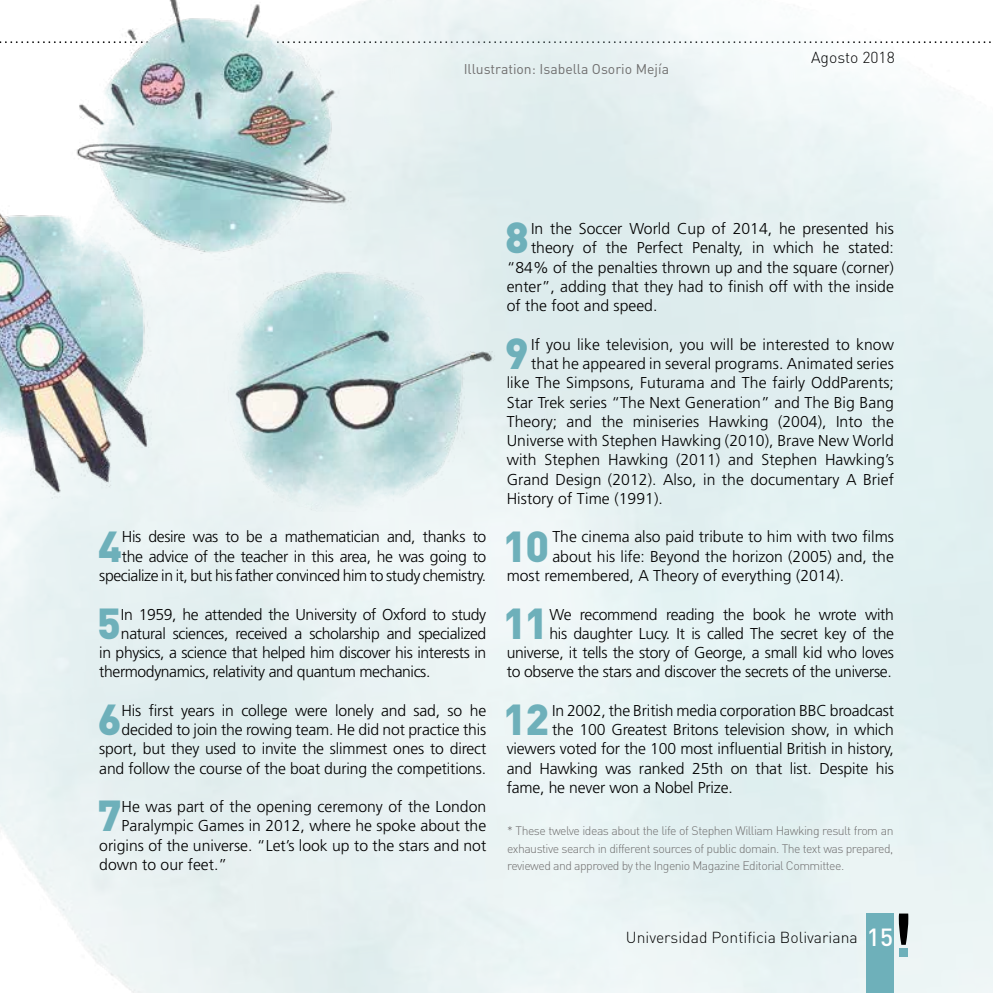
<style>
.page{position:relative;width:993px;height:993px;background:#fff}
.page>*{position:absolute;margin:0;border:0;box-sizing:border-box;transform-origin:0 0}
.t1{font:900 42.7px "DIN Pro";color:#6eb0ba}
.t2{font:300 15.75px/19.2px "Frutiger LT Std";letter-spacing:-.01em;color:#000;text-align:right}
.t3{font:300 15.75px "DIN Pro";color:#000}
.t4{font:14px "DIN Pro";color:#706f6f}
.t5{font:300 12.25px/17.5px "DIN Pro";letter-spacing:-.04em;color:#706f6f;text-align:justify}
.s1{font-weight:500;font-size:24.5px;color:#fff}
</style>
<div class="page">
<img style="left:0;top:0;width:992px;height:992px">
<div style="left:866px;top:913px;width:27px;height:79px;background:#6eb0ba"></div>
<div style="left:898px;top:948px;width:9px;height:8px;background:#6eb0ba"></div>
<svg style="left:898px;top:913px;width:10px;height:31px"></svg>
<img style="left:0;top:692px;width:24px;height:285px">
<div style="left:0;top:509px;width:37px;height:177px;background:#edf5f5"></div>
<img style="left:192px;top:250px;width:304px;height:261px">
<img style="left:0;top:166px;width:159px;height:343px">
<img style="left:71px;top:0;width:301px;height:267px">
<p class="t4" style="left:463px;top:58px;width:207px">Illustration: Isabella Osorio Mejía</p>
<p class="t3" style="left:810px;top:45px;width:85px">Agosto 2018</p>
<p class="t2" style="left:99px;top:527px;width:388px">His desire was to be a mathematician and, thanks to the advice of the teacher in this area, he was going to specialize in it, but his father convinced him to study chemistry.</p>
<h1 class="t1" style="left:97px;top:586px;width:25px">5</h1>
<p class="t2" style="left:121px;top:604px;width:367px">In 1959, he attended the University of Oxford to study</p>
<h1 class="t1" style="left:98px;top:509px;width:25px">4</h1>
<p class="t2" style="left:121px;top:623px;width:367px">natural sciences, received a scholarship and specialized</p>
<p class="t2" style="left:99px;top:643px;width:388px">in physics, a science that helped him discover his interests in</p>
<p class="t2" style="left:99px;top:662px;width:332px">thermodynamics, relativity and quantum mechanics.</p>
<h1 class="t1" style="left:98px;top:682px;width:25px">6</h1>
<p class="t2" style="left:99px;top:700px;width:388px">His first years in college were lonely and sad, so he decided to join the rowing team. He did not practice this sport, but they used to invite the slimmest ones to direct and follow the course of the boat during the competitions.</p>
<h1 class="t1" style="left:98px;top:779px;width:25px">7</h1>
<p class="t2" style="left:122px;top:797px;width:366px">He was part of the opening ceremony of the London</p>
<p class="t2" style="left:122px;top:816px;width:366px">Paralympic Games in 2012, where he spoke about the</p>
<p class="t2" style="left:99px;top:835px;width:388px">origins of the universe. “Let’s look up to the stars and not</p>
<p class="t2" style="left:99px;top:854px;width:129px">down to our feet.”</p>
<h1 class="t1" style="left:505px;top:201px;width:25px">8</h1>
<p class="t2" style="left:531px;top:219px;width:364px">In the Soccer World Cup of 2014, he presented his</p>
<p class="t2" style="left:531px;top:238px;width:364px">theory of the Perfect Penalty, in which he stated:</p>
<p class="t2" style="left:506px;top:258px;width:388px">“84% of the penalties thrown up and the square (corner)</p>
<p class="t2" style="left:506px;top:277px;width:388px">enter”, adding that they had to finish off with the inside</p>
<p class="t2" style="left:506px;top:296px;width:152px">of the foot and speed.</p>
<h1 class="t1" style="left:504px;top:317px;width:25px">9</h1>
<p class="t2" style="left:531px;top:335px;width:364px">If you like television, you will be interested to know</p>
<p class="t2" style="left:531px;top:354px;width:364px">that he appeared in several programs. Animated series</p>
<p class="t2" style="left:506px;top:373px;width:388px">like The Simpsons, Futurama and The fairly OddParents;</p>
<p class="t2" style="left:506px;top:392px;width:388px">Star Trek series “The Next Generation” and The Big Bang</p>
<p class="t2" style="left:506px;top:412px;width:388px">Theory; and the miniseries Hawking (2004), Into the</p>
<p class="t2" style="left:506px;top:431px;width:388px">Universe with Stephen Hawking (2010), Brave New World</p>
<p class="t2" style="left:506px;top:450px;width:388px">with Stephen Hawking (2011) and Stephen Hawking’s</p>
<p class="t2" style="left:506px;top:469px;width:388px">Grand Design (2012). Also, in the documentary A Brief</p>
<p class="t2" style="left:506px;top:489px;width:158px">History of Time (1991).</p>
<h1 class="t1" style="left:502px;top:509px;width:48px">10</h1>
<p class="t2" style="left:552px;top:527px;width:343px">The cinema also paid tribute to him with two films</p>
<p class="t2" style="left:552px;top:546px;width:343px">about his life: Beyond the horizon (2005) and, the</p>
<p class="t2" style="left:506px;top:566px;width:339px">most remembered, A Theory of everything (2014).</p>
<h1 class="t1" style="left:502px;top:586px;width:47px">11</h1>
<p class="t2" style="left:506px;top:604px;width:388px">We recommend reading the book he wrote with<br>his daughter Lucy. It is called The secret key of the universe, it tells the story of George, a small kid who loves to observe the stars and discover the secrets of the universe.</p>
<h1 class="t1" style="left:502px;top:682px;width:48px">12</h1>
<p class="t2" style="left:552px;top:700px;width:343px">In 2002, the British media corporation BBC broadcast</p>
<p class="t2" style="left:552px;top:720px;width:343px">the 100 Greatest Britons television show, in which</p>
<p class="t2" style="left:506px;top:739px;width:388px">viewers voted for the 100 most influential British in history,</p>
<p class="t2" style="left:506px;top:758px;width:388px">and Hawking was ranked 25th on that list. Despite his</p>
<p class="t2" style="left:506px;top:777px;width:227px">fame, he never won a Nobel Prize.</p>
<p class="t5" style="left:507px;top:820px;width:387px">* These twelve ideas about the life of Stephen William Hawking result from an exhaustive search in different sources of public domain. The text was prepared, reviewed and approved by the Ingenio Magazine Editorial Committee.</p>
<p class="t3" style="left:625px;top:924px;width:268px">Universidad Pontificia Bolivariana <span class="s1">15</span></p>
</div>
